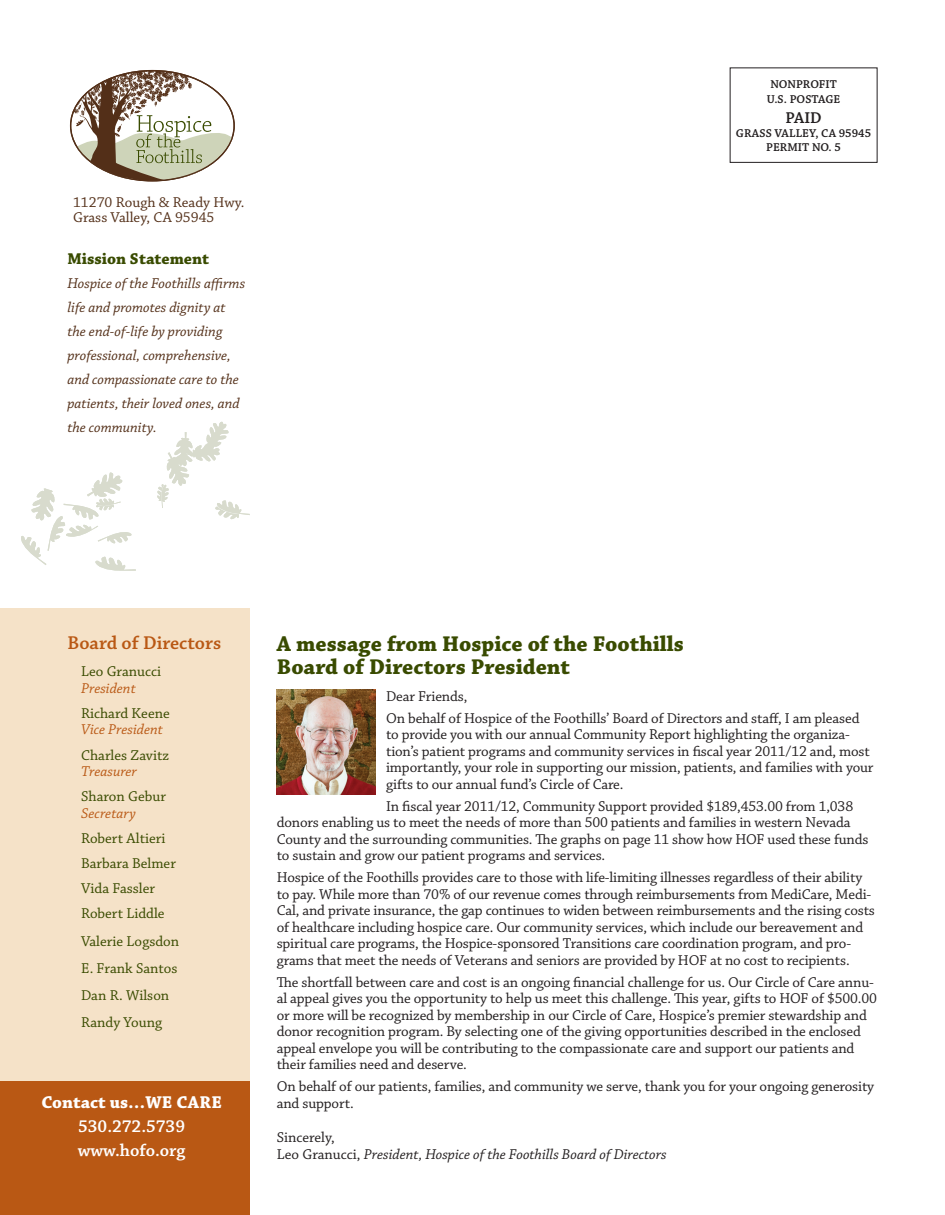
<style>
.page{position:relative;width:945px;height:1215px;background:#fff}
.page>*{position:absolute;margin:0;border:0;box-sizing:border-box;transform-origin:0 0}
.t1{font:700 22.5px/22.5px "Chaparral Pro";color:#394b00}
.t2{font:600 19.5px "Chaparral Pro";color:#b95814}
.t3{font:600 18px "Chaparral Pro";color:#fff}
.t4{font:700 18px "Chaparral Pro";color:#fff}
.t5{font:700 16.5px "Chaparral Pro";color:#394b00}
.t6{font:600 16.5px "Chaparral Pro";color:#231f20}
.t7{font:15px/16.5px "Chaparral Pro";letter-spacing:-.01em;color:#231f20}
.t8{font:italic 15px/24px "Chaparral Pro";color:#532f18}
.t9{font:15px/16.5px "Chaparral Pro";color:#394b00}
.t10{font:italic 15px "Chaparral Pro";color:#231f20}
.t11{font:15px "Chaparral Pro";color:#532f18}
.t12{font:italic 15px/16.5px "Chaparral Pro";color:#b95814}
.t13{font:600 12px "Chaparral Pro";color:#231f20}
.s1{font-style:italic;color:#b95814}
.s2{font-style:normal;color:#394b00}
.s3{font-style:normal}
</style>
<div class="page">
<div style="left:0;top:608px;width:249px;height:476px;background:#f5e2c8"></div>
<svg style="left:21px;top:421px;width:229px;height:150px"></svg>
<svg style="left:73px;top:71px;width:159px;height:111px"></svg>
<div style="left:730px;top:68px;width:148px;height:95px;border:1px solid #231f20"></div>
<div style="left:0;top:1082px;width:249px;height:133px;background:#b95814"></div>
<img style="left:277px;top:690px;width:98px;height:104px">
<p class="t11" style="left:73px;top:194px;width:173px">11270 Rough &amp; Ready Hwy.</p>
<p class="t11" style="left:73px;top:209px;width:143px">Grass Valley, CA 95945</p>
<p class="t5" style="left:68px;top:249px;width:143px">Mission Statement</p>
<p class="t8" style="left:68px;top:272px;width:179px">Hospice of the Foothills affirms life and promotes dignity at the end-of-life by providing professional, comprehensive, and compassionate care to the patients, their loved ones, and the community.</p>
<p class="t13" style="left:770px;top:78px;width:68px">NONPROFIT</p>
<p class="t13" style="left:767px;top:92px;width:75px">U.S. POSTAGE</p>
<p class="t6" style="left:785px;top:108px;width:38px">PAID</p>
<p class="t13" style="left:736px;top:126px;width:137px">GRASS VALLEY, CA 95945</p>
<p class="t13" style="left:766px;top:141px;width:76px">PERMIT NO. 5</p>
<p class="t2" style="left:68px;top:632px;width:155px">Board of Directors</p>
<p class="t9" style="left:81px;top:664px;width:82px">Leo Granucci<br><span class="s1">President</span></p>
<p class="t12" style="left:81px;top:705px;width:90px"><span class="s2">Richard Keene<br></span>Vice President</p>
<p class="t9" style="left:81px;top:747px;width:90px">Charles Zavitz<br><span class="s1">Treasurer</span></p>
<p class="t9" style="left:81px;top:789px;width:87px">Sharon Gebur<br><span class="s1">Secretary</span></p>
<p class="t9" style="left:81px;top:830px;width:86px">Robert Altieri</p>
<p class="t9" style="left:81px;top:856px;width:96px">Barbara Belmer</p>
<p class="t9" style="left:81px;top:881px;width:76px">Vida Fassler</p>
<p class="t9" style="left:81px;top:906px;width:85px">Robert Liddle</p>
<p class="t9" style="left:81px;top:933px;width:100px">Valerie Logsdon</p>
<p class="t9" style="left:81px;top:960px;width:98px">E. Frank Santos</p>
<p class="t9" style="left:81px;top:988px;width:90px">Dan R. Wilson</p>
<p class="t9" style="left:81px;top:1015px;width:83px">Randy Young</p>
<p class="t4" style="left:41px;top:1092px;width:182px">Contact us…WE CARE</p>
<p class="t3" style="left:78px;top:1116px;width:108px">530.272.5739</p>
<p class="t3" style="left:78px;top:1140px;width:109px">www.hofo.org</p>
<p class="t1" style="left:277px;top:634px;width:409px">A message from Hospice of the Foothills<br>Board of Directors President</p>
<p class="t7" style="left:386px;top:689px;width:83px">Dear Friends,</p>
<p class="t7" style="left:386px;top:710px;width:489px">On behalf of Hospice of the Foothills’ Board of Directors and staff, I am pleased to provide you with our annual Community Report highlighting the organiza&shy;tion’s patient programs and community services in fiscal year 2011/12 and, most importantly, your role in supporting our mission, patients, and families with your gifts to our annual fund’s Circle of Care.</p>
<p class="t7" style="left:277px;top:798px;width:593px;text-indent:109px">In fiscal year 2011/12, Community Support provided $189,453.00 from 1,038 donors enabling us to meet the needs of more than 500 patients and families in western Nevada County and the surrounding communities. The graphs on page 11 show how HOF used these funds to sustain and grow our patient programs and services.</p>
<p class="t7" style="left:277px;top:870px;width:600px">Hospice of the Foothills provides care to those with life-limiting illnesses regardless of their ability to pay. While more than 70% of our revenue comes through reimbursements from MediCare, Medi-Cal, and private insurance, the gap continues to widen between reimbursements and the rising costs of healthcare including hospice care. Our community services, which include our bereavement and spiritual care programs, the Hospice-sponsored Transitions care coordination program, and pro&shy;grams that meet the needs of Veterans and seniors are provided by HOF at no cost to recipients.</p>
<p class="t7" style="left:277px;top:974px;width:602px">The shortfall between care and cost is an ongoing financial challenge for us. Our Circle of Care annu&shy;al appeal gives you the opportunity to help us meet this challenge. This year, gifts to HOF of $500.00 or more will be recognized by membership in our Circle of Care, Hospice’s premier stewardship and donor recognition program. By selecting one of the giving opportunities described in the enclosed appeal envelope you will be contributing to the compassionate care and support our patients and their families need and deserve.</p>
<p class="t7" style="left:277px;top:1078px;width:599px;line-height:17.2px">On behalf of our patients, families, and community we serve, thank you for your ongoing generosity and support.</p>
<p class="t7" style="left:277px;top:1129px;width:60px">Sincerely,</p>
<p class="t10" style="left:277px;top:1146px;width:392px"><span class="s3">Leo Granucci,</span> President, Hospice of the Foothills Board of Directors</p>
</div>
